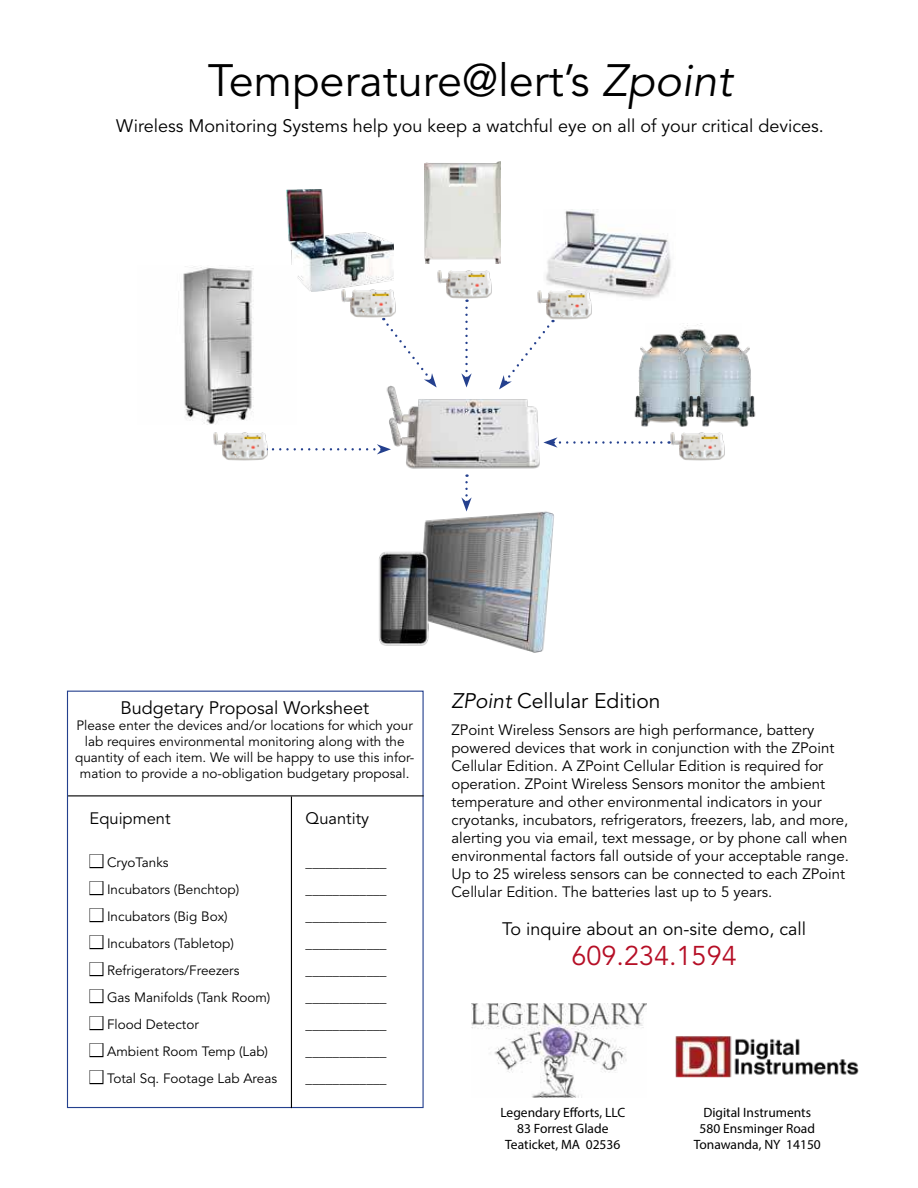
<style>
.page{position:relative;width:918px;height:1188px;background:#fff}
.page>*{position:absolute;margin:0;border:0;box-sizing:border-box;transform-origin:0 0}
.t1{font:45px "Avenir";color:#000}
.t2{font:27px "Avenir";color:#b60f26}
.t3{font:21px "Avenir";color:#000}
.t4{font:18px "Avenir";color:#000}
.t5{font:16.5px "Avenir";color:#000}
.t6{font:15px/18px "Avenir";color:#000}
.t7{font:13.5px/16.2px "Avenir";color:#000;text-align:center}
.t8{font:13.5px/16.2px "Myriad Pro";color:#000;text-align:center}
.s1{font-style:italic}
.s2{color:#fff}
</style>
<div class="page">
<img style="left:377px;top:387px;width:163px;height:82px">
<img style="left:720px;top:334px;width:36px;height:93px">
<img style="left:634px;top:329px;width:86px;height:98px">
<img style="left:424px;top:161px;width:76px;height:102px">
<img style="left:287px;top:189px;width:107px;height:102px">
<img style="left:546px;top:209px;width:125px;height:90px">
<img style="left:183px;top:266px;width:113px;height:159px">
<svg style="left:461px;top:308px;width:11px;height:79px"></svg>
<svg style="left:465px;top:474px;width:4px;height:10px"></svg>
<svg style="left:386px;top:323px;width:51px;height:64px"></svg>
<svg style="left:499px;top:325px;width:51px;height:64px"></svg>
<svg style="left:543px;top:437px;width:118px;height:11px"></svg>
<svg style="left:273px;top:444px;width:118px;height:10px"></svg>
<img style="left:423px;top:487px;width:131px;height:166px">
<img style="left:379px;top:543px;width:80px;height:110px">
<img style="left:471px;top:1004px;width:175px;height:94px">
<div style="left:67px;top:691px;width:357px;height:417px;border:1px solid #24408e"></div>
<div style="left:89px;top:854px;width:14px;height:14px;border:2px solid #000"></div>
<div style="left:89px;top:881px;width:14px;height:14px;border:2px solid #000"></div>
<div style="left:89px;top:908px;width:14px;height:14px;border:2px solid #000"></div>
<div style="left:89px;top:935px;width:14px;height:14px;border:2px solid #000"></div>
<div style="left:89px;top:962px;width:14px;height:14px;border:2px solid #000"></div>
<div style="left:89px;top:989px;width:14px;height:14px;border:2px solid #000"></div>
<div style="left:89px;top:1016px;width:14px;height:14px;border:2px solid #000"></div>
<div style="left:89px;top:1043px;width:14px;height:14px;border:2px solid #000"></div>
<div style="left:89px;top:1070px;width:14px;height:14px;border:2px solid #000"></div>
<hr style="left:68px;top:795px;width:356px;height:1px;background:#000">
<hr style="left:291px;top:796px;width:1px;height:312px;background:#000">
<img style="left:666px;top:426px;width:62px;height:35px">
<img style="left:537px;top:284px;width:58px;height:39px">
<img style="left:437px;top:270px;width:55px;height:32px">
<img style="left:337px;top:283px;width:59px;height:38px">
<img style="left:213px;top:432px;width:55px;height:29px">
<img style="left:675px;top:1036px;width:184px;height:41px">
<h1 class="t1" style="left:208px;top:61px;width:526px">Temperature@lert’s <span class="s1">Zpoint</span></h1>
<p class="t4" style="left:116px;top:118px;width:709px">Wireless Monitoring Systems help you keep a watchful eye on all of your critical devices.</p>
<p class="t4" style="left:120px;top:700px;width:250px">Budgetary Proposal Worksheet</p>
<p class="t7" style="left:75px;top:718px;width:341px">Please enter the devices and/or locations for which your lab requires environmental monitoring along with the quantity of each item. We will be happy to use this infor&shy;mation to provide a no-obligation budgetary proposal.</p>
<p class="t5" style="left:90px;top:812px;width:82px">Equipment</p>
<p class="t5" style="left:306px;top:812px;width:65px">Quantity</p>
<p class="t7" style="left:90px;top:856px;width:80px"><span class="s2">■</span> CryoTanks</p>
<p class="t7" style="left:306px;top:856px;width:82px">____________</p>
<p class="t7" style="left:90px;top:883px;width:151px"><span class="s2">■</span> Incubators (Benchtop)</p>
<p class="t7" style="left:306px;top:883px;width:82px">____________</p>
<p class="t7" style="left:90px;top:910px;width:140px"><span class="s2">■</span> Incubators (Big Box)</p>
<p class="t7" style="left:306px;top:910px;width:82px">____________</p>
<p class="t7" style="left:90px;top:937px;width:146px"><span class="s2">■</span> Incubators (Tabletop)</p>
<p class="t7" style="left:306px;top:937px;width:82px">____________</p>
<p class="t7" style="left:90px;top:964px;width:151px"><span class="s2">■</span> Refrigerators/Freezers</p>
<p class="t7" style="left:306px;top:964px;width:82px">____________</p>
<p class="t7" style="left:90px;top:991px;width:182px"><span class="s2">■</span> Gas Manifolds (Tank Room)</p>
<p class="t7" style="left:306px;top:991px;width:82px">____________</p>
<p class="t7" style="left:90px;top:1018px;width:111px"><span class="s2">■</span> Flood Detector</p>
<p class="t7" style="left:306px;top:1018px;width:82px">____________</p>
<p class="t7" style="left:90px;top:1045px;width:180px"><span class="s2">■</span> Ambient Room Temp (Lab)</p>
<p class="t7" style="left:306px;top:1045px;width:82px">____________</p>
<p class="t7" style="left:90px;top:1072px;width:189px"><span class="s2">■</span> Total Sq. Footage Lab Areas</p>
<p class="t7" style="left:306px;top:1072px;width:82px">____________</p>
<h3 class="t3" style="left:451px;top:692px;width:211px"><span class="s1">ZPoint</span> Cellular Edition</h3>
<p class="t6" style="left:451px;top:722px;width:399px">ZPoint Wireless Sensors are high performance, battery powered devices that work in conjunction with the ZPoint Cellular Edition. A ZPoint Cellular Edition is required for operation. ZPoint Wireless Sensors monitor the ambient temperature and other environmental indicators in your cryotanks, incubators, refrigerators, freezers, lab, and more, alerting you via email, text message, or by phone call when environmental factors fall outside of your acceptable range.<br>Up to 25 wireless sensors can be connected to each ZPoint Cellular Edition. The batteries last up to 5 years.</p>
<p class="t4" style="left:502px;top:921px;width:306px">To inquire about an on-site demo, call</p>
<h2 class="t2" style="left:572px;top:944px;width:167px">609.234.1594</h2>
<p class="t8" style="left:500px;top:1106px;width:126px">Legendary Efforts, LLC<br>83 Forrest Glade<br>Teaticket, MA 02536</p>
<p class="t8" style="left:694px;top:1106px;width:129px">Digital Instruments<br>580 Ensminger Road<br>Tonawanda, NY 14150</p>
</div>
